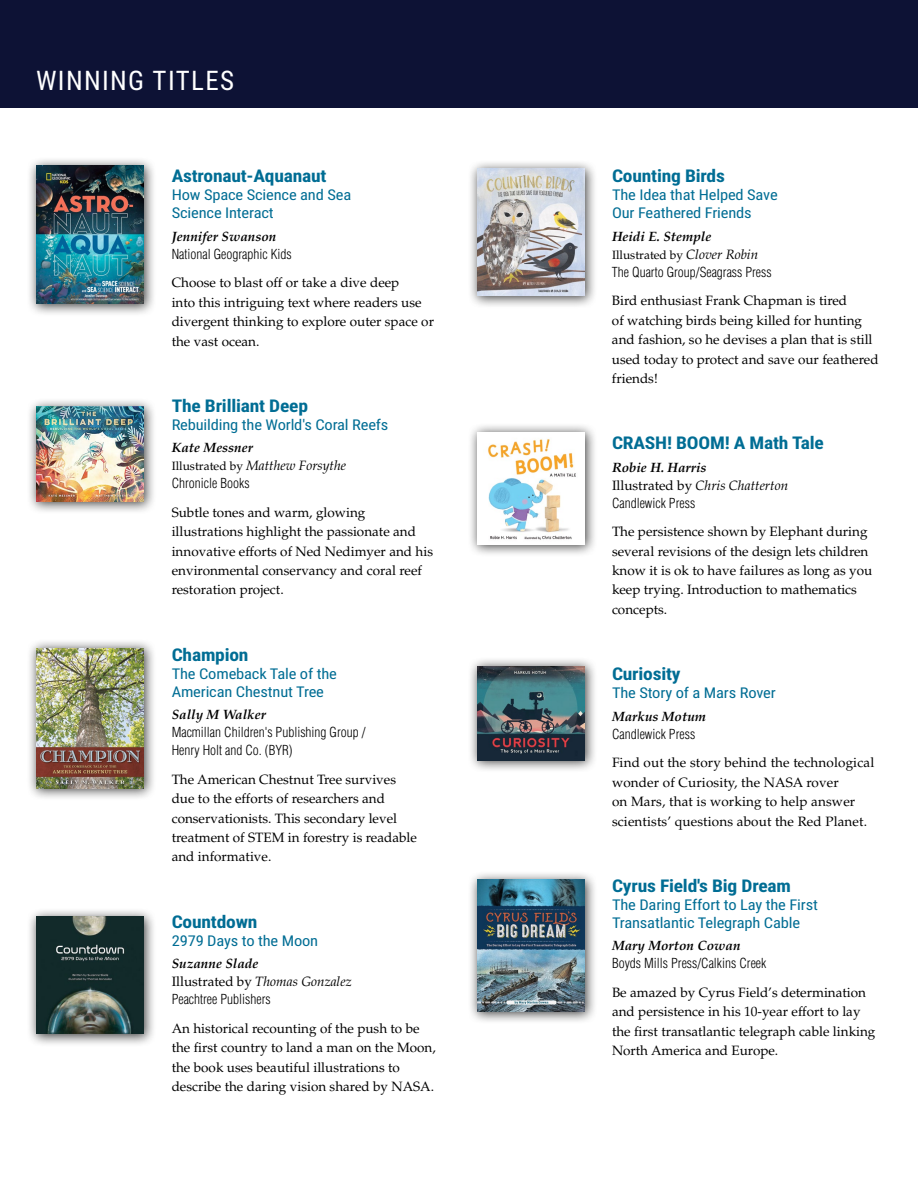
<style>
.page{position:relative;width:918px;height:1188px;background:#fff}
.page>*{position:absolute;margin:0;border:0;box-sizing:border-box;transform-origin:0 0}
.t1{font:27px "Roboto Condensed";letter-spacing:.05em;color:#fff}
.t2{font:700 17.55px "Roboto Condensed";letter-spacing:-.01em;color:#006d94;scale:1.11 1}
.t3{font:14.85px/18px "Roboto Condensed";letter-spacing:-.01em;color:#006d94;scale:1.11 1}
.t4{font:13.5px/19.5px "Palatino LT Std";color:#000}
.t5{font:300 condensed 13.5px/18px "Helvetica LT Std";color:#000}
.t6{font:italic 13.5px/18px "Palatino LT Std";color:#000}
.t7{font:italic 700 13.5px "Palatino LT Std";color:#000}
.t8{font:12px "Palatino LT Std";color:#000}
.s1{font-weight:700}
.s2{font-style:normal;font-size:12px}
.s3{font-style:normal}
.s4{font-style:italic;font-size:13.5px}
</style>
<div class="page">
<div style="left:27px;top:156px;width:130px;height:161px;background:#000;opacity:.75"></div>
<img style="left:36px;top:166px;width:108px;height:138px">
<div style="left:0;top:0;width:918px;height:108px;background:#0d1235"></div>
<div style="left:27px;top:398px;width:130px;height:117px;background:#000;opacity:.75"></div>
<img style="left:36px;top:407px;width:108px;height:95px">
<div style="left:27px;top:639px;width:130px;height:162px;background:#000;opacity:.75"></div>
<img style="left:36px;top:648px;width:108px;height:140px">
<div style="left:27px;top:907px;width:130px;height:140px;background:#000;opacity:.75"></div>
<img style="left:36px;top:916px;width:108px;height:118px">
<div style="left:468px;top:159px;width:130px;height:150px;background:#000;opacity:.75"></div>
<img style="left:477px;top:168px;width:108px;height:127px">
<div style="left:468px;top:423px;width:130px;height:135px;background:#000;opacity:.75"></div>
<img style="left:477px;top:432px;width:108px;height:113px">
<div style="left:468px;top:657px;width:130px;height:116px;background:#000;opacity:.75"></div>
<img style="left:477px;top:666px;width:108px;height:94px">
<div style="left:468px;top:870px;width:130px;height:155px;background:#000;opacity:.75"></div>
<img style="left:477px;top:879px;width:108px;height:132px">
<h1 class="t1" style="left:36px;top:62px;width:200px">WINNING TITLES</h1>
<p class="t2" style="left:172px;top:163px;width:141px">Astronaut-Aquanaut</p>
<p class="t3" style="left:172px;top:185px;width:163px">How Space Science and Sea<br>Science Interact</p>
<p class="t7" style="left:172px;top:228px;width:106px">Jennifer Swanson</p>
<p class="t5" style="left:172px;top:245px;width:121px">National Geographic Kids</p>
<p class="t4" style="left:172px;top:273px;width:264px">Choose to blast off or take a dive deep<br>into this intriguing text where readers use divergent thinking to explore outer space or the vast ocean.</p>
<p class="t2" style="left:172px;top:393px;width:124px">The Brilliant Deep</p>
<p class="t3" style="left:172px;top:415px;width:197px">Rebuilding the World's Coral Reefs</p>
<p class="t6" style="left:172px;top:439px;width:176px"><span class="s1">Kate Messner<br></span><span class="s2">Illustrated by</span> Matthew Forsythe</p>
<p class="t5" style="left:172px;top:474px;width:79px">Chronicle Books</p>
<p class="t4" style="left:172px;top:502px;width:263px">Subtle tones and warm, glowing illustrations highlight the passionate and innovative efforts of Ned Nedimyer and his environmental conservancy and coral reef restoration project.</p>
<p class="t2" style="left:172px;top:642px;width:71px">Champion</p>
<p class="t3" style="left:172px;top:664px;width:150px">The Comeback Tale of the<br>American Chestnut Tree</p>
<p class="t7" style="left:172px;top:707px;width:96px">Sally M Walker</p>
<p class="t5" style="left:172px;top:723px;width:195px">Macmillan Children's Publishing Group /<br>Henry Holt and Co. (BYR)</p>
<p class="t4" style="left:172px;top:769px;width:247px">The American Chestnut Tree survives due to the efforts of researchers and conservationists. This secondary level treatment of STEM in forestry is readable and informative.</p>
<p class="t2" style="left:172px;top:909px;width:79px">Countdown</p>
<p class="t3" style="left:172px;top:931px;width:134px">2979 Days to the Moon</p>
<p class="t6" style="left:172px;top:955px;width:181px"><span class="s1">Suzanne Slade<br></span><span class="s3">Illustrated by</span> Thomas Gonzalez</p>
<p class="t5" style="left:172px;top:990px;width:100px">Peachtree Publishers</p>
<p class="t4" style="left:172px;top:1018px;width:266px">An historical recounting of the push to be the first country to land a man on the Moon, the book uses beautiful illustrations to describe the daring vision shared by NASA.</p>
<p class="t2" style="left:612px;top:163px;width:103px">Counting Birds</p>
<p class="t3" style="left:612px;top:185px;width:151px">The Idea that Helped Save<br>Our Feathered Friends</p>
<p class="t7" style="left:612px;top:228px;width:101px">Heidi E. Stemple</p>
<p class="t8" style="left:612px;top:247px;width:148px">Illustrated by <span class="s4">Clover Robin</span></p>
<p class="t5" style="left:612px;top:263px;width:161px">The Quarto Group/Seagrass Press</p>
<p class="t4" style="left:612px;top:291px;width:268px">Bird enthusiast Frank Chapman is tired<br>of watching birds being killed for hunting and fashion, so he devises a plan that is still used today to protect and save our feathered friends!</p>
<p class="t2" style="left:612px;top:430px;width:192px">CRASH! BOOM! A Math Tale</p>
<p class="t6" style="left:612px;top:458px;width:178px"><span class="s1">Robie H. Harris<br></span><span class="s3">Illustrated by</span> Chris Chatterton</p>
<p class="t5" style="left:612px;top:494px;width:85px">Candlewick Press</p>
<p class="t4" style="left:612px;top:522px;width:262px">The persistence shown by Elephant during several revisions of the design lets children know it is ok to have failures as long as you keep trying. Introduction to mathematics concepts.</p>
<p class="t2" style="left:612px;top:661px;width:63px">Curiosity</p>
<p class="t3" style="left:612px;top:683px;width:149px">The Story of a Mars Rover</p>
<p class="t7" style="left:612px;top:708px;width:96px">Markus Motum</p>
<p class="t5" style="left:612px;top:725px;width:85px">Candlewick Press</p>
<p class="t4" style="left:612px;top:753px;width:264px">Find out the story behind the technological wonder of Curiosity, the NASA rover<br>on Mars, that is working to help answer scientists’ questions about the Red Planet.</p>
<p class="t2" style="left:612px;top:873px;width:163px">Cyrus Field's Big Dream</p>
<p class="t3" style="left:612px;top:895px;width:187px">The Daring Effort to Lay the First<br>Transatlantic Telegraph Cable</p>
<p class="t7" style="left:612px;top:938px;width:130px">Mary Morton Cowan</p>
<p class="t5" style="left:612px;top:954px;width:156px">Boyds Mills Press/Calkins Creek</p>
<p class="t4" style="left:612px;top:982px;width:265px">Be amazed by Cyrus Field’s determination and persistence in his 10-year effort to lay the first transatlantic telegraph cable linking North America and Europe.</p>
</div>
